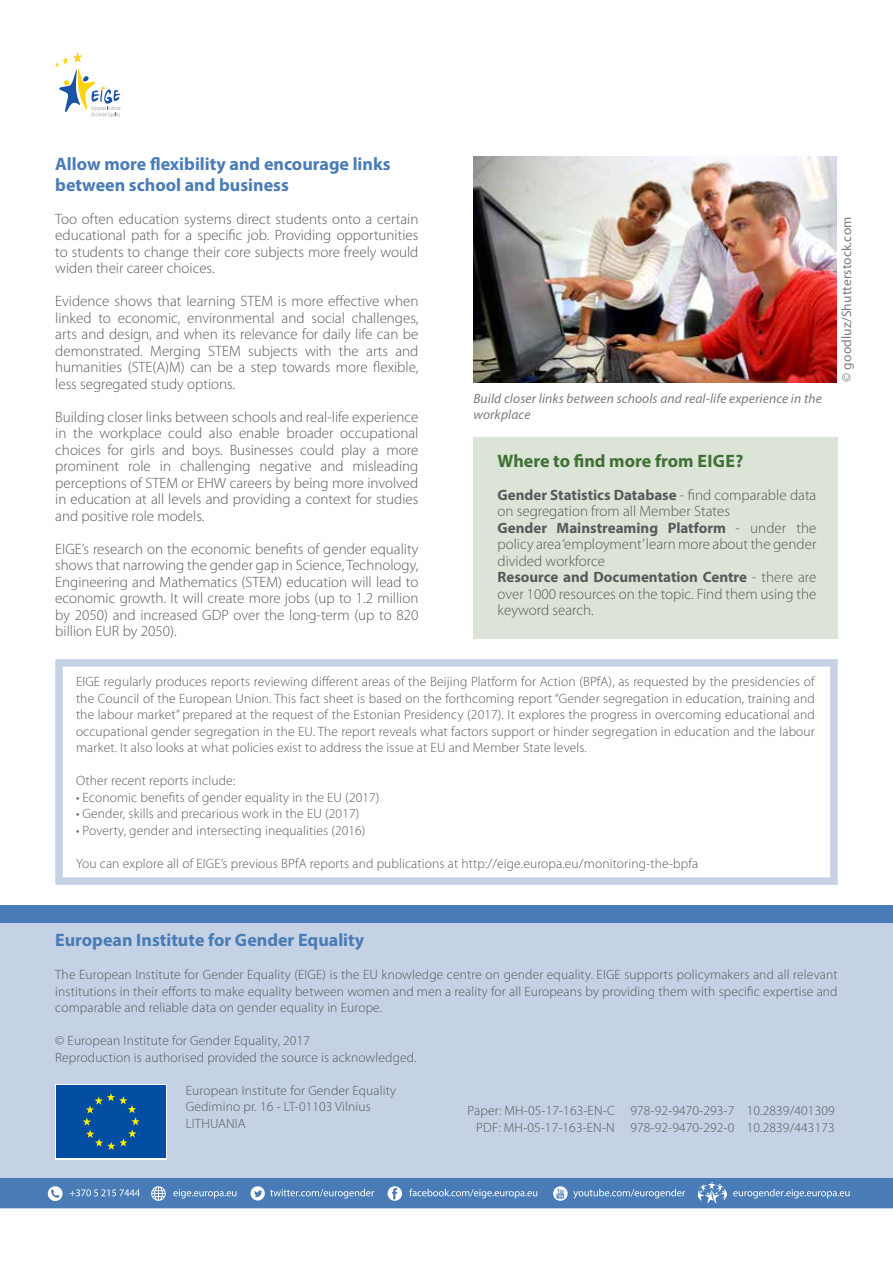
<style>
.page{position:relative;width:893px;height:1263px;background:#fff}
.page>*{position:absolute;margin:0;border:0;box-sizing:border-box;transform-origin:0 0}
.t1{font:700 18px/21px "Myriad Pro";color:#497cb6}
.t2{font:700 18px "Myriad Pro";color:#417036}
.t3{font:300 15px/16.5px "Myriad Pro";color:#58595b;text-align:justify}
.t4{font:300 13.5px/16.5px "Myriad Pro";letter-spacing:.01em;color:#58595b;text-align:justify}
.t5{font:italic 13.5px/16.5px "Myriad Pro";letter-spacing:.01em;color:#7b7c7f}
.t6{font:13.5px "Myriad Pro";letter-spacing:.01em;color:#7b7c7f}
.s1{font-weight:700}
</style>
<div class="page">
<div style="left:0;top:905px;width:893px;height:38px;background:#497cb6"></div>
<div style="left:0;top:923px;width:893px;height:285px;background:#c5d1e4"></div>
<img style="left:473px;top:156px;width:363px;height:226px">
<div style="left:473px;top:437px;width:365px;height:202px;background:#dbe4d6"></div>
<div style="left:55px;top:659px;width:783px;height:226px;border:8px solid #c5d1e4"></div>
<div style="left:55px;top:1084px;width:112px;height:76px;background:linear-gradient(to right,#fff,#fff)"></div>
<div style="left:57px;top:1085px;width:109px;height:73px;background:#034ea2"></div>
<svg style="left:83px;top:1093px;width:57px;height:57px"></svg>
<div style="left:0;top:1178px;width:893px;height:30px;background:#497cb6"></div>
<svg style="left:55px;top:53px;width:65px;height:64px"></svg>
<svg style="left:70px;top:1189px;width:70px;height:7px"></svg>
<svg style="left:173px;top:1189px;width:63px;height:9px"></svg>
<svg style="left:409px;top:1189px;width:128px;height:9px"></svg>
<svg style="left:733px;top:1189px;width:117px;height:9px"></svg>
<svg style="left:388px;top:1186px;width:14px;height:15px"></svg>
<svg style="left:553px;top:1186px;width:132px;height:15px"></svg>
<svg style="left:697px;top:1182px;width:30px;height:22px"></svg>
<svg style="left:48px;top:1186px;width:15px;height:15px"></svg>
<svg style="left:151px;top:1186px;width:15px;height:15px"></svg>
<svg style="left:251px;top:1186px;width:123px;height:14px"></svg>
<h1 class="t1" style="left:55px;top:153px;width:337px">Allow more flexibility and encourage links between school and business</h1>
<p class="t3" style="left:55px;top:211px;width:365px">Too often education systems direct students onto a certain educational path for a specific job. Providing opportunities to students to change their core subjects more freely would widen their career choices.</p>
<p class="t3" style="left:55px;top:293px;width:365px">Evidence shows that learning STEM is more effective when linked to economic, environmental and social challenges, arts and design, and when its relevance for daily life can be demonstrated. Merging STEM subjects with the arts and humanities (STE(A)M) can be a step towards more flexible, less segregated study options.</p>
<p class="t3" style="left:55px;top:409px;width:365px">Building closer links between schools and real-life experience in the workplace could also enable broader occupational choices for girls and boys. Businesses could play a more prominent role in challenging negative and misleading perceptions of STEM or EHW careers by being more involved in education at all levels and providing a context for studies and positive role models.</p>
<p class="t3" style="left:55px;top:541px;width:365px">EIGE’s research on the economic benefits of gender equality shows that narrowing the gender gap in Science, Technology, Engineering and Mathematics (STEM) education will lead to economic growth. It will create more jobs (up to 1.2 million by 2050) and increased GDP over the long-term (up to 820 billion EUR by 2050).</p>
<p class="t5" style="left:473px;top:390px;width:350px">Build closer links between schools and real-life experience in the workplace</p>
<h1 class="t2" style="left:497px;top:449px;width:247px">Where to find more from EIGE?</h1>
<p class="t3" style="left:497px;top:487px;width:320px;text-align:left"><span class="s1">Gender Statistics Database</span> - find comparable data on segregation from all Member States<br><span class="s1">Gender Mainstreaming Platform</span> - under the policy area ‘employment’ learn more about the gender divided workforce<br><span class="s1">Resource and Documentation Centre</span> - there are over 1000 resources on the topic. Find them using the keyword search.</p>
<p class="t4" style="left:76px;top:674px;width:740px">EIGE regularly produces reports reviewing different areas of the Beijing Platform for Action (BPfA), as requested by the presidencies of the Council of the European Union. This fact sheet is based on the forthcoming report “Gender segregation in education, training and the labour market” prepared at the request of the Estonian Presidency (2017). It explores the progress in overcoming educational and occupational gender segregation in the EU. The report reveals what factors support or hinder segregation in education and the labour market. It also looks at what policies exist to address the issue at EU and Member State levels.</p>
<p class="t4" style="left:76px;top:773px;width:161px">Other recent reports include:</p>
<p class="t4" style="left:76px;top:789px;width:305px">• Economic benefits of gender equality in the EU (2017)</p>
<p class="t4" style="left:76px;top:806px;width:285px">• Gender, skills and precarious work in the EU (2017)</p>
<p class="t4" style="left:76px;top:822px;width:291px">• Poverty, gender and intersecting inequalities (2016)</p>
<p class="t4" style="left:76px;top:855px;width:624px">You can explore all of EIGE’s previous BPfA reports and publications at http://eige.europa.eu/monitoring-the-bpfa</p>
<p class="t6" style="left:838px;top:382px;width:167px;rotate:-90deg">© goodluz/Shutterstock.com</p>
<h1 class="t1" style="left:55px;top:929px;width:311px">European Institute for Gender Equality</h1>
<p class="t4" style="left:55px;top:967px;width:784px">The European Institute for Gender Equality (EIGE) is the EU knowledge centre on gender equality. EIGE supports policymakers and all relevant institutions in their efforts to make equality between women and men a reality for all Europeans by providing them with specific expertise and comparable and reliable data on gender equality in Europe.</p>
<p class="t4" style="left:55px;top:1033px;width:363px">© European Institute for Gender Equality, 2017<br>Reproduction is authorised provided the source is acknowledged.</p>
<p class="t4" style="left:186px;top:1082px;width:212px;text-align:left">European Institute for Gender Equality<br>Gedimino pr. 16 - LT-01103 Vilnius<br>LITHUANIA</p>
<p class="t4" style="left:468px;top:1103px;width:369px;text-align:right">Paper: MH-05-17-163-EN-C 978-92-9470-293-7 10.2839/401309<br>PDF: MH-05-17-163-EN-N 978-92-9470-292-0 10.2839/443173</p>
</div>
